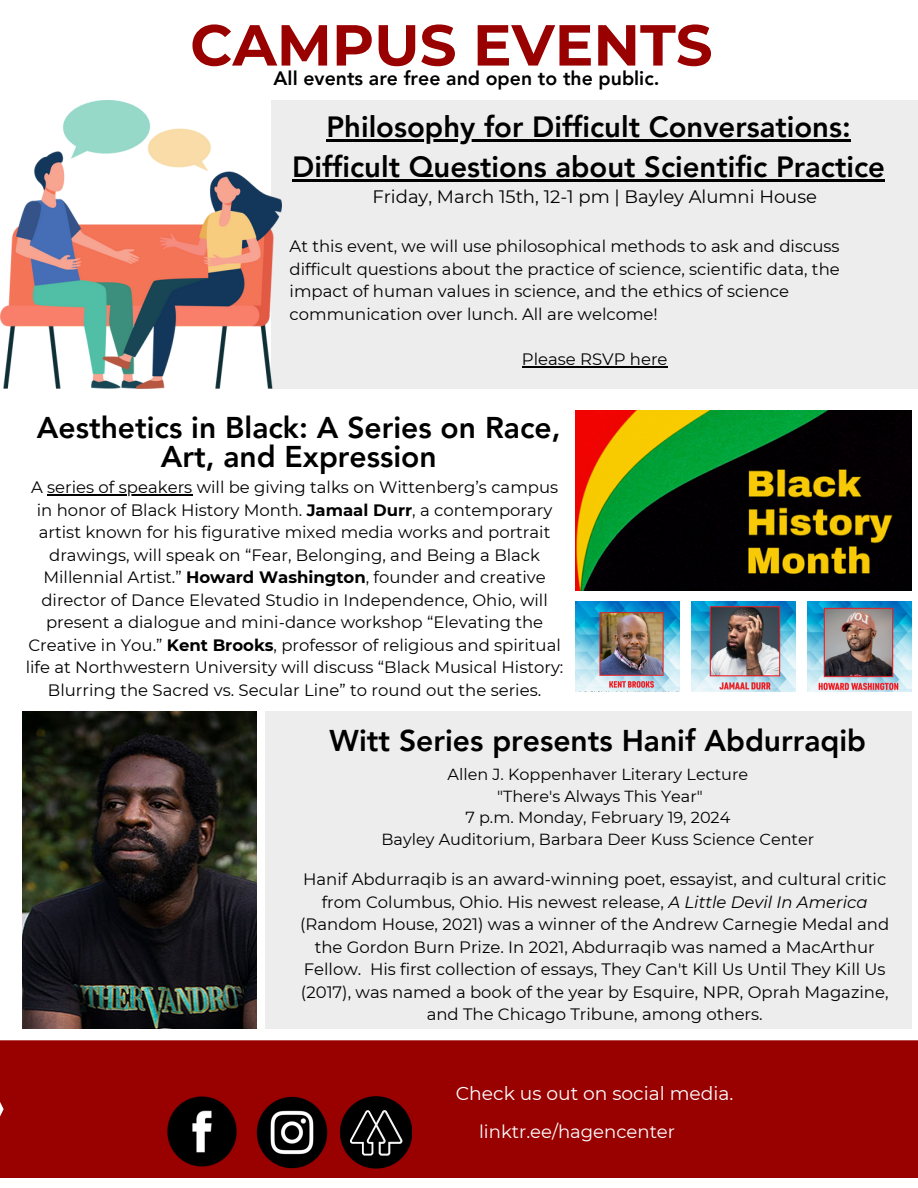
<style>
.page{position:relative;width:918px;height:1188px;background:#fff}
.page>*{position:absolute;margin:0;border:0;box-sizing:border-box;transform-origin:0 0}
.t1{font:700 57.75px "Montserrat";color:#900}
.t2{font:800 30px/29.2px "Avenir LT Pro";color:#000;text-align:center}
.t3{font:800 29.25px/40.5px "Avenir LT Pro";color:#000;text-align:center}
.t4{font:800 19.35px "Avenir LT Pro";color:#000}
.t5{font:18.6px "Montserrat";color:#fff}
.t6{font:18px "Montserrat";color:#000}
.t7{font:18px "Montserrat";color:#fff}
.t8{font:16.5px/22.5px "Montserrat";color:#000;text-align:center}
.t9{font:16.05px "Montserrat";color:#000}
.s1{font-weight:700}
.s2{font-style:italic}
</style>
<div class="page">
<img style="left:575px;top:410px;width:337px;height:180px">
<img style="left:575px;top:601px;width:105px;height:90px">
<img style="left:691px;top:601px;width:105px;height:90px">
<img style="left:807px;top:601px;width:105px;height:90px">
<div style="left:0;top:1040px;width:918px;height:138px;background:#900"></div>
<div style="left:271px;top:100px;width:646px;height:289px;background:#ededed"></div>
<div style="left:265px;top:711px;width:647px;height:318px;background:#ededed"></div>
<svg style="left:344px;top:1096px;width:68px;height:72px;background:#331717"></svg>
<img style="left:249px;top:1093px;width:95px;height:78px">
<img style="left:156px;top:1085px;width:93px;height:93px">
<img style="left:0;top:100px;width:281px;height:288px">
<img style="left:23px;top:711px;width:234px;height:318px">
<hr style="left:326px;top:139px;width:525px;height:2px;background:#000">
<hr style="left:292px;top:180px;width:593px;height:2px;background:#000">
<hr style="left:522px;top:366px;width:146px;height:1px;background:#000">
<hr style="left:47px;top:494px;width:145px;height:2px;background:#000">
<p class="t1" style="left:190px;top:10px;width:524px">CAMPUS EVENTS</p>
<p class="t4" style="left:274px;top:70px;width:387px">All events are free and open to the public.</p>
<p class="t3" style="left:292px;top:109px;width:594px">Philosophy for Difficult Conversations:<br>Difficult Questions about Scientific Practice</p>
<p class="t6" style="left:372px;top:186px;width:446px">Friday, March 15th, 12-1 pm | Bayley Alumni House</p>
<p class="t8" style="left:290px;top:235px;width:552px;text-align:left">At this event, we will use philosophical methods to ask and discuss difficult questions about the practice of science, scientific data, the impact of human values in science, and the ethics of science communication over lunch. All are welcome!</p>
<p class="t8" style="left:522px;top:348px;width:147px">Please RSVP here</p>
<h2 class="t2" style="left:37px;top:415px;width:525px">Aesthetics in Black: A Series on Race,<br>Art, and Expression</h2>
<p class="t8" style="left:31px;top:476px;width:529px">A series of speakers will be giving talks on Wittenberg’s campus</p>
<p class="t8" style="left:26px;top:499px;width:539px">in honor of Black History Month. <span class="s1">Jamaal Durr</span>, a contemporary artist known for his figurative mixed media works and portrait drawings, will speak on “Fear, Belonging, and Being a Black Millennial Artist.” <span class="s1">Howard Washington</span>, founder and creative director of Dance Elevated Studio in Independence, Ohio, will present a dialogue and mini-dance workshop “Elevating the Creative in You.” <span class="s1">Kent Brooks</span>, professor of religious and spiritual life at Northwestern University will discuss “Black Musical History:<br>Blurring the Sacred vs. Secular Line” to round out the series.</p>
<p class="t2" style="left:330px;top:729px;width:538px">Witt Series presents Hanif Abdurraqib</p>
<p class="t9" style="left:448px;top:765px;width:302px">Allen J. Koppenhaver Literary Lecture</p>
<h4 class="t9" style="left:497px;top:786px;width:207px">"There's Always This Year"</h4>
<p class="t9" style="left:465px;top:808px;width:266px">7 p.m. Monday, February 19, 2024</p>
<p class="t9" style="left:382px;top:829px;width:434px">Bayley Auditorium, Barbara Deer Kuss Science Center</p>
<h4 class="t8" style="left:300px;top:868px;width:591px">Hanif Abdurraqib is an award-winning poet, essayist, and cultural critic from Columbus, Ohio. His newest release, <span class="s2">A Little Devil In America </span>(Random House, 2021) was a winner of the Andrew Carnegie Medal and the Gordon Burn Prize. In 2021, Abdurraqib was named a MacArthur Fellow. His first collection of essays, They Can't Kill Us Until They Kill Us (2017), was named a book of the year by Esquire, NPR, Oprah Magazine, and The Chicago Tribune, among others.</h4>
<h3 class="t5" style="left:456px;top:1082px;width:279px">Check us out on social media.</h3>
<h4 class="t7" style="left:479px;top:1121px;width:198px">linktr.ee/hagencenter</h4>
</div>
